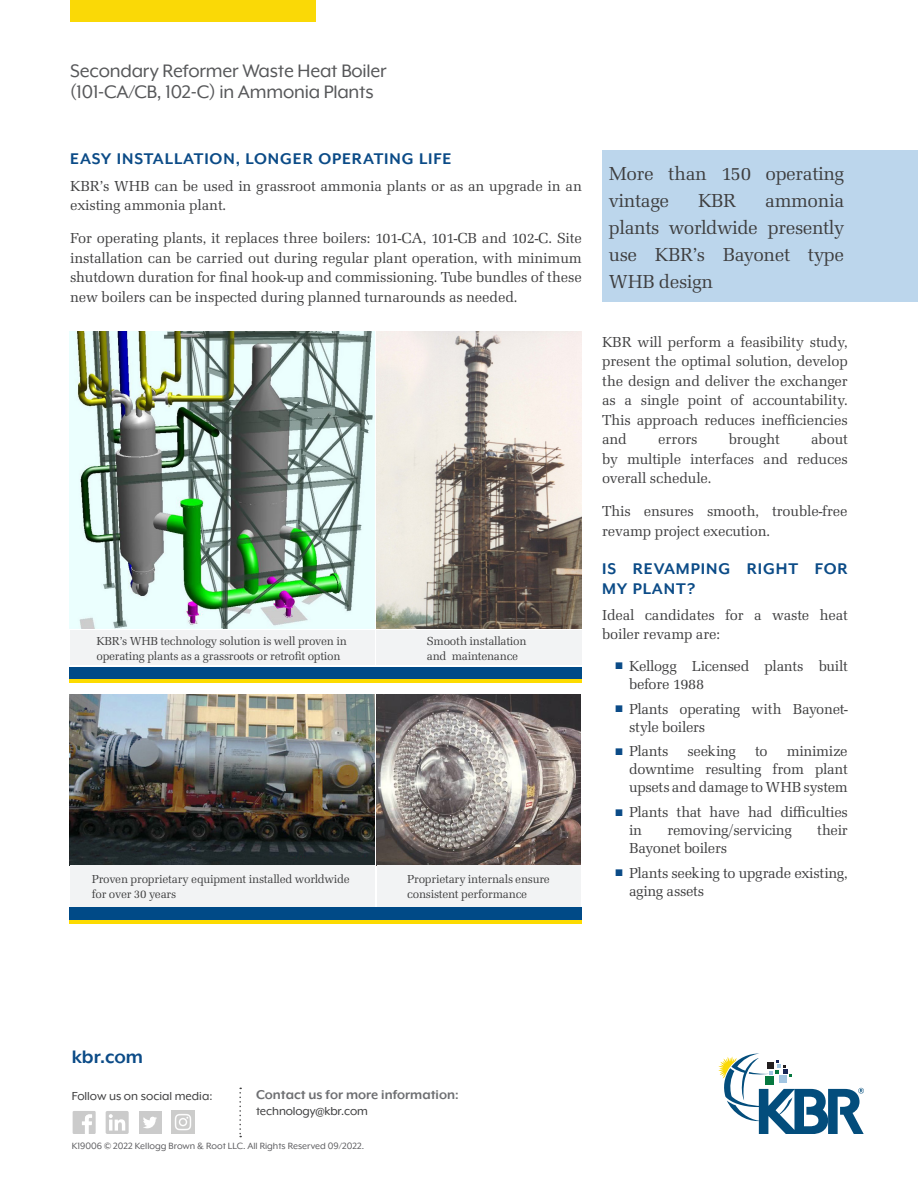
<style>
.page{position:relative;width:918px;height:1188px;background:#fff}
.page>*{position:absolute;margin:0;border:0;box-sizing:border-box;transform-origin:0 0}
.Handout_title_on_bac{font:21px/21px "Mr Eaves XL Mod OT";letter-spacing:-.01em;color:#57585a}
.URL{font:700 21px "Mr Eaves XL Mod OT";color:#0b4b87}
.Quote_-_small{font:19.5px/27px "URW Latino TOT";letter-spacing:-.02em;color:#3e3e3f}
.Body_subhead{font:700 18px/19.5px "Mr Eaves XL Mod OT";letter-spacing:.05em;color:#0b4b87}
.Body{font:15px/19.5px "URW Latino TOT";letter-spacing:-.01em;color:#3e3e3f}
.t1{font:15px/18px "Latino URW";letter-spacing:-.02em;color:#3e3e3f}
.KBR_Headquarters{font:700 14.85px "Mr Eaves XL Mod OT";color:#6e6f72}
.Follow_us{font:13.5px "Mr Eaves XL Mod OT";color:#3e3e3f}
.Address{font:13.5px "Mr Eaves XL Mod OT";letter-spacing:-.01em;color:#3e3e3f}
.t2{font:12px/15px "URW Latino TOT";letter-spacing:-.02em;color:#3e3e3f}
.Copyright{font:10.5px "Mr Eaves XL Mod OT";color:#5f5f62}
.s1{color:#0b4b87}
</style>
<div class="page">
<svg style="left:718px;top:1053px;width:146px;height:81px"></svg>
<svg style="left:73px;top:1111px;width:23px;height:23px"></svg>
<img style="left:172px;top:1111px;width:23px;height:23px">
<div style="left:106px;top:1111px;width:23px;height:23px;background:#cbcbcb;border-radius:2px"></div>
<svg style="left:109px;top:1114px;width:16px;height:17px"></svg>
<div style="left:139px;top:1111px;width:22px;height:23px;background:#cbcbcb"></div>
<svg style="left:143px;top:1117px;width:14px;height:11px"></svg>
<div style="left:70px;top:0;width:245px;height:22px;background:#fad906"></div>
<svg style="left:239px;top:1088px;width:2px;height:49px"></svg>
<div style="left:602px;top:151px;width:316px;height:151px;background:#bcd6ec"></div>
<img style="left:377px;top:332px;width:205px;height:297px">
<img style="left:70px;top:694px;width:305px;height:171px">
<img style="left:377px;top:694px;width:203px;height:171px">
<img style="left:70px;top:332px;width:305px;height:297px">
<div style="left:70px;top:630px;width:305px;height:34px;background:#f2f3f4"></div>
<div style="left:377px;top:630px;width:205px;height:34px;background:#f2f3f4"></div>
<div style="left:70px;top:667px;width:512px;height:12px;background:#004a87"></div>
<hr style="left:70px;top:679px;width:512px;height:4px;background:#fddb00">
<div style="left:70px;top:866px;width:305px;height:41px;background:#f2f3f4"></div>
<div style="left:377px;top:866px;width:203px;height:41px;background:#f2f3f4"></div>
<div style="left:70px;top:907px;width:512px;height:13px;background:#004a87"></div>
<hr style="left:70px;top:920px;width:512px;height:3px;background:#fddb00">
<p class="Handout_title_on_bac" style="left:70px;top:60px;width:318px">Secondary Reformer Waste Heat Boiler (101-CA/CB, 102-C) in Ammonia Plants</p>
<p class="Body_subhead" style="left:70px;top:149px;width:383px">EASY INSTALLATION, LONGER OPERATING LIFE</p>
<p class="Body" style="left:70px;top:176px;width:513px">KBR’s WHB can be used in grassroot ammonia plants or as an upgrade in an existing ammonia plant.</p>
<p class="Body" style="left:70px;top:228px;width:513px;text-align:justify">For operating plants, it replaces three boilers: 101-CA, 101-CB and 102-C. Site installation can be carried out during regular plant operation, with minimum shutdown duration for final hook-up and commissioning. Tube bundles of these new boilers can be inspected during planned turnarounds as needed.</p>
<p class="t2" style="left:96px;top:634px;width:252px">KBR’s WHB technology solution is well proven in operating plants as a grassroots or retrofit option</p>
<p class="t2" style="left:427px;top:634px;width:101px">Smooth installation and maintenance</p>
<p class="t2" style="left:92px;top:872px;width:259px">Proven proprietary equipment installed worldwide</p>
<p class="t2" style="left:92px;top:887px;width:86px">for over 30 years</p>
<p class="t2" style="left:407px;top:872px;width:144px">Proprietary internals ensure consistent performance</p>
<p class="Quote_-_small" style="left:609px;top:160px;width:237px">More than 150 operating vintage</p>
<p class="Quote_-_small" style="left:609px;top:187px;width:237px;text-align:justify;text-indent:156px">ammonia plants worldwide presently use KBR’s Bayonet type WHB design</p>
<p class="Quote_-_small" style="left:698px;top:187px;width:40px">KBR</p>
<p class="Body" style="left:602px;top:332px;width:247px;text-align:justify">KBR will perform a feasibility study, present the optimal solution, develop the design and deliver the exchanger as a single point of accountability.<br>This approach reduces inefficiencies and</p>
<p class="Body" style="left:602px;top:430px;width:247px;text-align:justify;text-indent:209px">about by multiple interfaces and reduces overall schedule.</p>
<p class="Body" style="left:602px;top:502px;width:247px">This ensures smooth, trouble-free revamp project execution.</p>
<p class="Body_subhead" style="left:602px;top:559px;width:247px">IS REVAMPING RIGHT FOR<br>MY PLANT?</p>
<p class="Body" style="left:602px;top:605px;width:247px">Ideal candidates for a waste heat boiler revamp are:</p>
<p class="t1" style="left:629px;top:657px;width:220px;text-indent:-14px"><span class="s1">■</span> Kellogg Licensed plants built before 1988</p>
<p class="t1" style="left:629px;top:700px;width:220px;text-indent:-14px"><span class="s1">■</span> Plants operating with Bayonet&shy;style boilers</p>
<p class="t1" style="left:616px;top:743px;width:54px"><span class="s1">■</span> Plants</p>
<p class="t1" style="left:688px;top:743px;width:50px">seeking</p>
<p class="t1" style="left:755px;top:743px;width:14px">to</p>
<p class="Body" style="left:658px;top:430px;width:41px">errors</p>
<p class="Body" style="left:729px;top:430px;width:52px">brought</p>
<p class="t1" style="left:629px;top:743px;width:220px;text-align:justify;text-indent:158px">minimize downtime resulting from plant upsets and damage to WHB system</p>
<p class="t1" style="left:629px;top:803px;width:220px;text-indent:-14px"><span class="s1">■</span> Plants that have had difficulties in</p>
<p class="t1" style="left:667px;top:821px;width:126px">removing/servicing</p>
<p class="t1" style="left:817px;top:821px;width:32px">their</p>
<p class="t1" style="left:629px;top:839px;width:100px">Bayonet boilers</p>
<p class="t1" style="left:629px;top:864px;width:220px;text-indent:-14px"><span class="s1">■</span> Plants seeking to upgrade existing, aging assets</p>
<p class="URL" style="left:72px;top:1045px;width:73px">kbr.com</p>
<p class="Follow_us" style="left:72px;top:1088px;width:142px">Follow us on social media:</p>
<p class="KBR_Headquarters" style="left:256px;top:1086px;width:204px">Contact us for more information:</p>
<p class="Address" style="left:256px;top:1103px;width:113px">technology@kbr.com</p>
<p class="Copyright" style="left:72px;top:1140px;width:294px">K19006 © 2022 Kellogg Brown &amp; Root LLC. All Rights Reserved 09/2022.</p>
</div>
